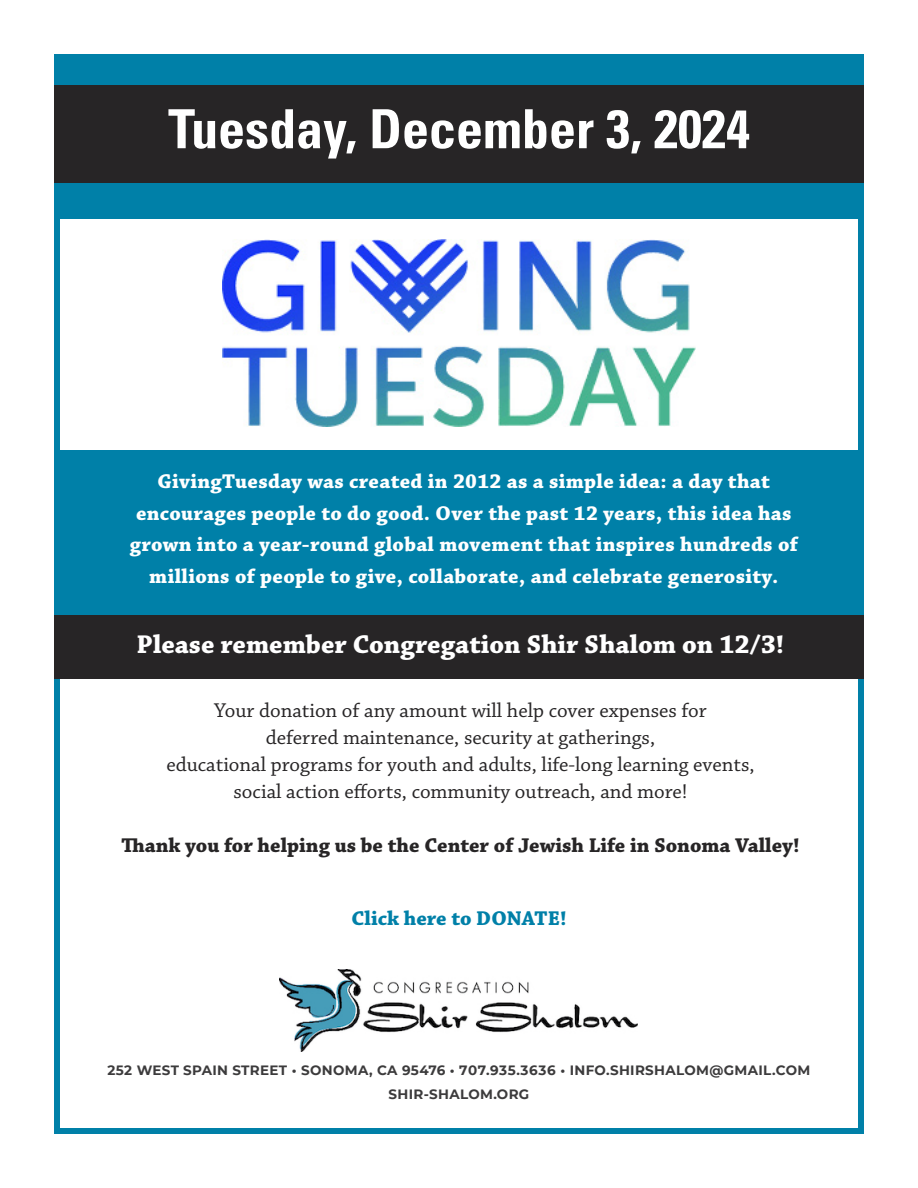
<style>
.page{position:relative;width:918px;height:1188px;background:#fff}
.page>*{position:absolute;margin:0;border:0;box-sizing:border-box;transform-origin:0 0}
.t1{font:700 condensed 54px "Univers";color:#fff}
.t2{font:700 27px "Chaparral Pro";color:#fff}
.t3{font:700 21px/31.5px "Chaparral Pro";letter-spacing:.015em;color:#fff;text-align:center}
.t4{font:21px "Chaparral Pro";color:#272526}
.t5{font:700 21px "Chaparral Pro";color:#272526}
.t6{font:700 21px "Chaparral Pro";color:#0080a8}
.t7{font:700 13.5px "Montserrat";letter-spacing:.025em;color:#3c3b3c}
</style>
<div class="page">
<img style="left:223px;top:240px;width:472px;height:187px">
<div style="left:54px;top:54px;width:810px;height:1080px;border:6px solid #0080a8"></div>
<div style="left:54px;top:59px;width:810px;height:159px;background:#0080a8"></div>
<div style="left:54px;top:450px;width:810px;height:190px;background:#0080a8"></div>
<img style="left:280px;top:970px;width:358px;height:82px">
<div style="left:54px;top:86px;width:810px;height:97px;background:#272526"></div>
<div style="left:54px;top:615px;width:810px;height:64px;background:#272526"></div>
<p class="t1" style="left:168px;top:109px;width:583px">Tuesday, December 3, 2024</p>
<p class="t3" style="left:130px;top:468px;width:670px">GivingTuesday was created in 2012 as a simple idea: a day that encourages people to do good. Over the past 12 years, this idea has grown into a year-round global movement that inspires hundreds of millions of people to give, collaborate, and celebrate generosity.</p>
<p class="t2" style="left:137px;top:634px;width:649px">Please remember Congregation Shir Shalom on 12/3!</p>
<p class="t4" style="left:214px;top:703px;width:494px">Your donation of any amount will help cover expenses for</p>
<p class="t4" style="left:266px;top:730px;width:391px">deferred maintenance, security at gatherings,</p>
<p class="t4" style="left:166px;top:757px;width:590px">educational programs for youth and adults, life-long learning events,</p>
<p class="t4" style="left:234px;top:784px;width:455px">social action efforts, community outreach, and more!</p>
<p class="t5" style="left:121px;top:838px;width:680px">Thank you for helping us be the Center of Jewish Life in Sonoma Valley!</p>
<p class="t6" style="left:351px;top:910px;width:217px">Click here to DONATE!</p>
<p class="t7" style="left:108px;top:1062px;width:704px">252 WEST SPAIN STREET • SONOMA, CA 95476 • 707.935.3636 • INFO.SHIRSHALOM@GMAIL.COM</p>
<p class="t7" style="left:389px;top:1086px;width:142px">SHIR-SHALOM.ORG</p>
</div>
